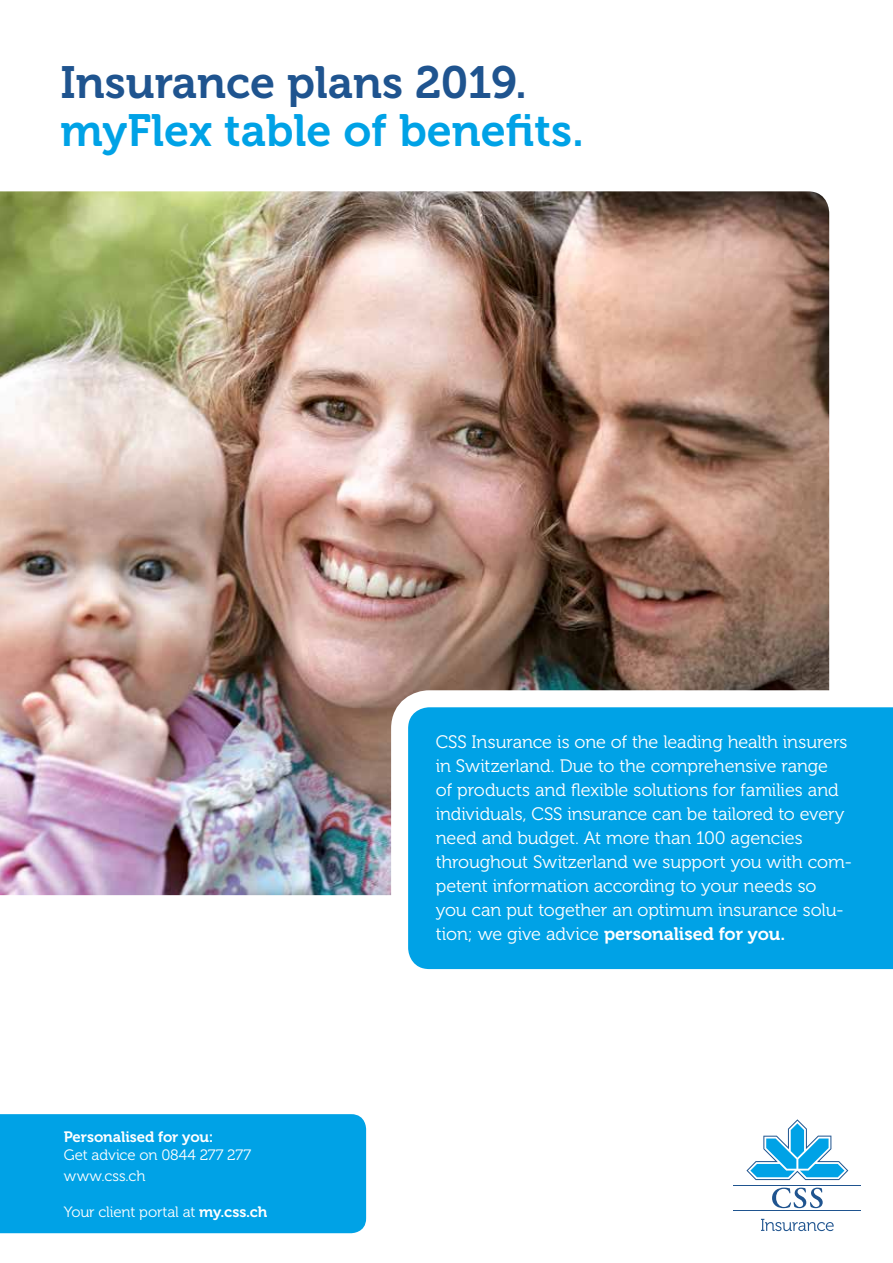
<style>
.page{position:relative;width:893px;height:1263px;background:#fff}
.page>*{position:absolute;margin:0;border:0;box-sizing:border-box;transform-origin:0 0}
.t1{font:45px "Museo 700";color:#00a2e6}
.t2{font:45px "Museo 700";color:#1f548f}
.t3{font:18px/24px "Museo 300";letter-spacing:-.005em;color:#fff}
.t4{font:18px "Museo 700";letter-spacing:-.005em;color:#fff}
.t5{font:15px/21px "Museo 300";letter-spacing:-.01em;color:#fff}
.t6{font:15px "Museo 700";letter-spacing:-.005em;color:#fff}
.s1{font-family:"Museo 700"}
.s2{font-family:"Museo 300"}
</style>
<div class="page">
<img style="left:0;top:191px;width:829px;height:704px">
<svg style="left:391px;top:690px;width:502px;height:280px;background:#18aae8"></svg>
<hr style="left:734px;top:1210px;width:127px;height:1px;background:#1f548f">
<hr style="left:734px;top:1185px;width:127px;height:1px;background:#1f548f">
<svg style="left:746px;top:1119px;width:102px;height:61px"></svg>
<svg style="left:772px;top:1187px;width:51px;height:21px"></svg>
<svg style="left:761px;top:1219px;width:73px;height:12px"></svg>
<div style="left:0;top:1114px;width:366px;height:119px;background:#00a2e6"></div>
<h1 class="t2" style="left:61px;top:57px;width:468px">Insurance plans 2019.</h1>
<h1 class="t1" style="left:61px;top:105px;width:525px">myFlex table of benefits.</h1>
<p class="t6" style="left:64px;top:1128px;width:151px">Personalised for you:</p>
<p class="t5" style="left:64px;top:1144px;width:189px">Get advice on 0844 277 277 www.css.ch</p>
<p class="t5" style="left:64px;top:1201px;width:205px">Your client portal at <span class="s1">my.css.ch</span></p>
<p class="t3" style="left:436px;top:731px;width:418px">CSS Insurance is one of the leading health insurers in Switzerland. Due to the comprehensive range<br>of products and flexible solutions for families and individuals, CSS insurance can be tailored to every need and budget. At more than 100 agencies throughout Switzerland we support you with com&shy;petent information according to your needs so<br>you can put together an optimum insurance solu-</p>
<p class="t4" style="left:436px;top:924px;width:351px"><span class="s2">tion; we give advice</span> personalised for you.</p>
</div>
